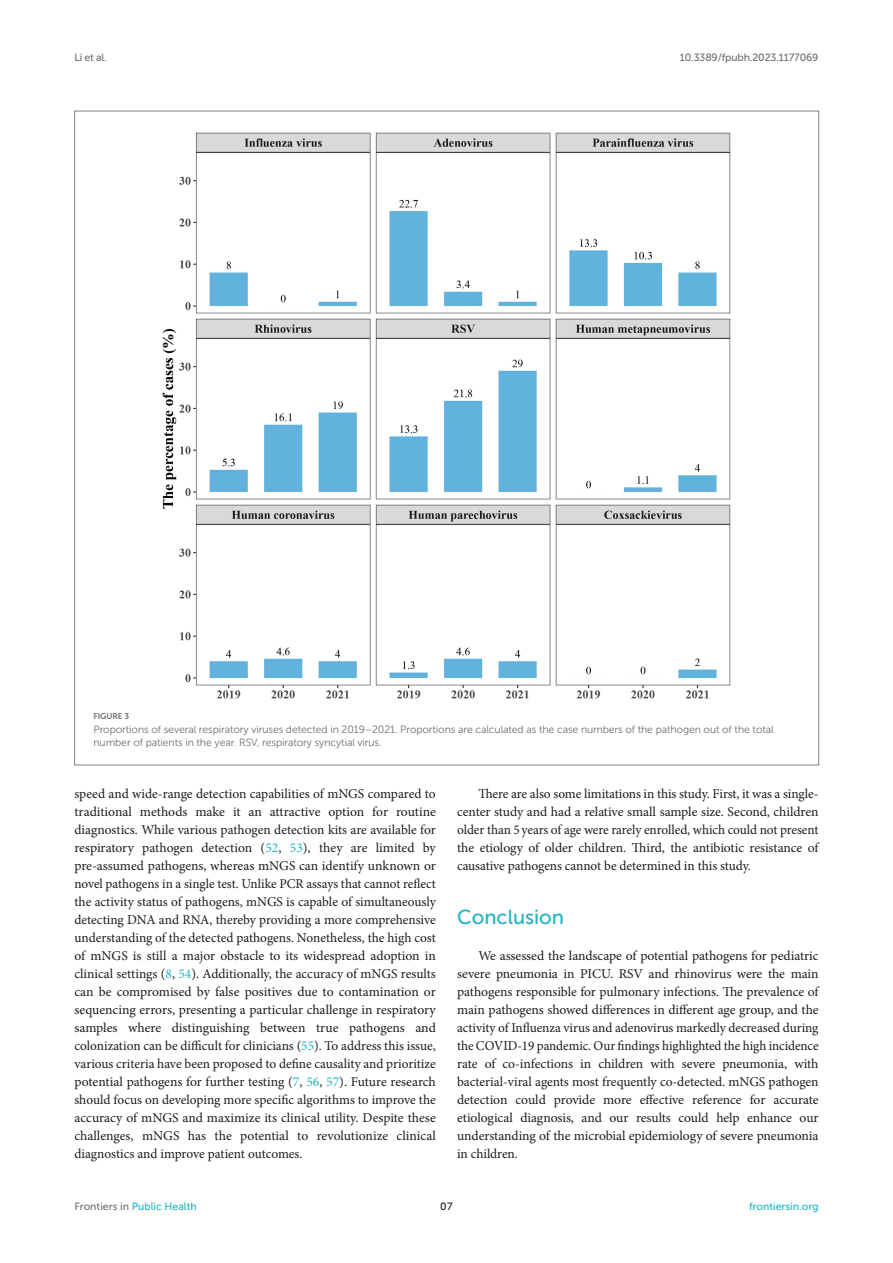
<style>
.page{position:relative;width:893px;height:1263px;background:#fff}
.page>*{position:absolute;margin:0;border:0;box-sizing:border-box;transform-origin:0 0}
.HEAD_1{font:20.25px "Museo Sans 500";color:#1db5c3}
.TEXT{font:13.5px/18px "Minion Pro";letter-spacing:-.005em;color:#1b1c1b;text-align:justify}
.TEXT_FLUSH{font:13.5px/18px "Minion Pro";letter-spacing:-.005em;color:#1b1c1b;text-align:justify}
.FIG_LEG{font:10.5px/13.5px "Museo Sans 300";letter-spacing:-.01em;color:#706f70}
.t1{font:10.5px "Museo Sans 500";color:#1db5c3}
.t2{font:10.5px "Museo Sans 500";letter-spacing:-.015em;color:#706f70}
.t3{font:10.5px "Museo Sans 500";color:#1b1c1b}
.FIG_HD{font:8.25px "Museo Sans 700";letter-spacing:-.01em;color:#706f70}
.s1{color:#1db5c3}
.s2{color:#706f70}
</style>
<div class="page">
<img style="left:162px;top:132px;width:569px;height:567px">
<p class="t2" style="left:74px;top:51px;width:34px">Li et al.</p>
<p class="t2" style="left:680px;top:51px;width:140px">10.3389/fpubh.2023.1177069</p>
<p class="FIG_HD" style="left:94px;top:712px;width:37px">FIGURE 3</p>
<p class="FIG_LEG" style="left:94px;top:722px;width:682px">Proportions of several respiratory viruses detected in 2019–2021. Proportions are calculated as the case numbers of the pathogen out of the total number of patients in the year. RSV, respiratory syncytial virus.</p>
<p class="TEXT" style="left:74px;top:785px;width:363px">speed and wide-range detection capabilities of mNGS compared to traditional methods make it an attractive option for routine diagnostics. While various pathogen detection kits are available for respiratory pathogen detection (<span class="s1">52</span>, <span class="s1">53</span>), they are limited by pre-assumed pathogens, whereas mNGS can identify unknown or novel pathogens in a single test. Unlike PCR assays that cannot reflect the activity status of pathogens, mNGS is capable of simultaneously detecting DNA and RNA, thereby providing a more comprehensive understanding of the detected pathogens. Nonetheless, the high cost of mNGS is still a major obstacle to its widespread adoption in clinical settings (<span class="s1">8</span>, <span class="s1">54</span>). Additionally, the accuracy of mNGS results can be compromised by false positives due to contamination or sequencing errors, presenting a particular challenge in respiratory samples where distinguishing between true pathogens and colonization can be difficult for clinicians (<span class="s1">55</span>). To address this issue, various criteria have been proposed to define causality and prioritize potential pathogens for further testing (<span class="s1">7</span>, <span class="s1">56</span>, <span class="s1">57</span>). Future research should focus on developing more specific algorithms to improve the accuracy of mNGS and maximize its clinical utility. Despite these challenges, mNGS has the potential to revolutionize clinical diagnostics and improve patient outcomes.</p>
<p class="TEXT" style="left:457px;top:785px;width:363px;text-indent:21px">There are also some limitations in this study. First, it was a single&shy;center study and had a relative small sample size. Second, children older than 5years of age were rarely enrolled, which could not present the etiology of older children. Third, the antibiotic resistance of causative pathogens cannot be determined in this study.</p>
<p class="HEAD_1" style="left:457px;top:906px;width:108px">Conclusion</p>
<p class="TEXT_FLUSH" style="left:457px;top:947px;width:363px;text-indent:21px">We assessed the landscape of potential pathogens for pediatric severe pneumonia in PICU. RSV and rhinovirus were the main pathogens responsible for pulmonary infections. The prevalence of main pathogens showed differences in different age group, and the activity of Influenza virus and adenovirus markedly decreased during the COVID-19 pandemic. Our findings highlighted the high incidence rate of co-infections in children with severe pneumonia, with bacterial-viral agents most frequently co-detected. mNGS pathogen detection could provide more effective reference for accurate etiological diagnosis, and our results could help enhance our understanding of the microbial epidemiology of severe pneumonia in children.</p>
<p class="t1" style="left:74px;top:1200px;width:124px"><span class="s2">Frontiers in</span> Public Health</p>
<p class="t3" style="left:440px;top:1200px;width:14px">07</p>
<p class="t1" style="left:749px;top:1200px;width:71px">frontiersin.org</p>
</div>
